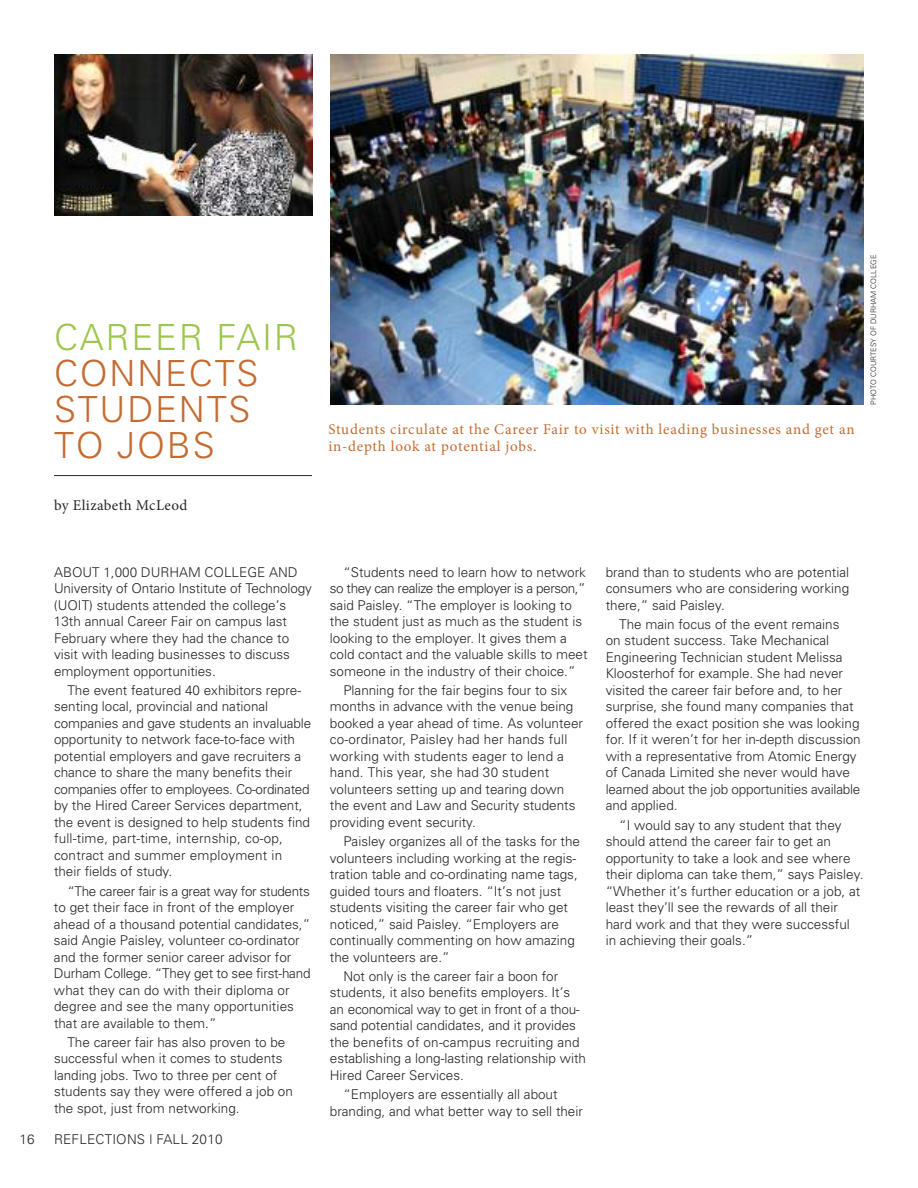
<style>
.page{position:relative;width:918px;height:1188px;background:#fff}
.page>*{position:absolute;margin:0;border:0;box-sizing:border-box;transform-origin:0 0}
.t1{font:300 36px/36px "Univers";letter-spacing:.05em;color:#c56b31}
.t2{font:300 36px "Univers";letter-spacing:.05em;color:#9dc64e}
.t3{font:15px/17.2px "Minion Pro";letter-spacing:.05em;color:#c56b31}
.t4{font:15px "Minion Pro";letter-spacing:.025em;color:#272627}
.t5{font:300 13.5px/16.5px "Univers";color:#272627}
.t6{font:300 7.5px "Univers";color:#272627}
</style>
<div class="page">
<hr style="left:54px;top:475px;width:258px;height:1px;background:#272627">
<img style="left:331px;top:54px;width:533px;height:351px">
<img style="left:54px;top:54px;width:258px;height:162px">
<h1 class="t2" style="left:54px;top:324px;width:245px">CAREER FAIR</h1>
<h1 class="t1" style="left:54px;top:358px;width:206px">CONNECTS<br>STUDENTS<br>TO JOBS</h1>
<p class="t4" style="left:54px;top:499px;width:135px">by Elizabeth McLeod</p>
<p class="t3" style="left:328px;top:422px;width:528px">Students circulate at the Career Fair to visit with leading businesses and get an in-depth look at potential jobs.</p>
<p class="t6" style="left:871px;top:405px;width:152px;rotate:-90deg">PHOTO COURTESY OF DURHAM COLLEGE</p>
<p class="t5" style="left:54px;top:565px;width:259px">ABOUT 1,000 DURHAM COLLEGE AND University of Ontario Institute of Technology (UOIT) students attended the college’s 13th annual Career Fair on campus last February where they had the chance to visit with leading businesses to discuss employment opportunities.</p>
<p class="t5" style="left:54px;top:683px;width:259px;text-indent:14px">The event featured 40 exhibitors repre&shy;senting local, provincial and national companies and gave students an invaluable opportunity to network face-to-face with potential employers and gave recruiters a chance to share the many benefits their companies offer to employees. Co-ordinated by the Hired Career Services department, the event is designed to help students find full-time, part-time, internship, co-op, contract and summer employment in their fields of study.</p>
<p class="t5" style="left:54px;top:884px;width:258px;text-indent:14px">“The career fair is a great way for students to get their face in front of the employer ahead of a thousand potential candidates,” said Angie Paisley, volunteer co-ordinator and the former senior career advisor for Durham College. “They get to see first-hand what they can do with their diploma or degree and see the many opportunities that are available to them.”</p>
<p class="t5" style="left:54px;top:1035px;width:240px;text-indent:13px">The career fair has also proven to be successful when it comes to students landing jobs. Two to three per cent of students say they were offered a job on the spot, just from networking.</p>
<p class="t5" style="left:19px;top:1132px;width:17px">16</p>
<p class="t5" style="left:54px;top:1132px;width:170px">REFLECTIONS | FALL 2010</p>
<p class="t5" style="left:330px;top:565px;width:259px;text-indent:13px">“Students need to learn how to network so they can realize the employer is a person,” said Paisley. “The employer is looking to the student just as much as the student is looking to the employer. It gives them a cold contact and the valuable skills to meet someone in the industry of their choice.”</p>
<p class="t5" style="left:330px;top:683px;width:255px;text-indent:14px">Planning for the fair begins four to six months in advance with the venue being booked a year ahead of time. As volunteer co-ordinator, Paisley had her hands full working with students eager to lend a hand. This year, she had 30 student volunteers setting up and tearing down the event and Law and Security students providing event security.</p>
<p class="t5" style="left:330px;top:834px;width:252px;text-indent:13px">Paisley organizes all of the tasks for the volunteers including working at the regis&shy;tration table and co-ordinating name tags, guided tours and floaters. “It’s not just students visiting the career fair who get noticed,” said Paisley. “Employers are continually commenting on how amazing the volunteers are.”</p>
<p class="t5" style="left:330px;top:969px;width:258px;text-indent:13px">Not only is the career fair a boon for students, it also benefits employers. It’s an economical way to get in front of a thou&shy;sand potential candidates, and it provides the benefits of on-campus recruiting and establishing a long-lasting relationship with Hired Career Services.</p>
<p class="t5" style="left:330px;top:1087px;width:255px;text-indent:13px">“Employers are essentially all about branding, and what better way to sell their</p>
<p class="t5" style="left:606px;top:565px;width:245px;text-align:justify">brand than to students who are potential consumers who are considering working there,” said Paisley.</p>
<p class="t5" style="left:606px;top:617px;width:257px;text-indent:13px">The main focus of the event remains<br>on student success. Take Mechanical Engineering Technician student Melissa Kloosterhof for example. She had never visited the career fair before and, to her surprise, she found many companies that offered the exact position she was looking for. If it weren’t for her in-depth discussion with a representative from Atomic Energy of Canada Limited she never would have learned about the job opportunities available and applied.</p>
<p class="t5" style="left:606px;top:818px;width:259px;text-indent:13px">“I would say to any student that they should attend the career fair to get an opportunity to take a look and see where their diploma can take them,” says Paisley. “Whether it’s further education or a job, at least they’ll see the rewards of all their hard work and that they were successful in achieving their goals.”</p>
</div>
